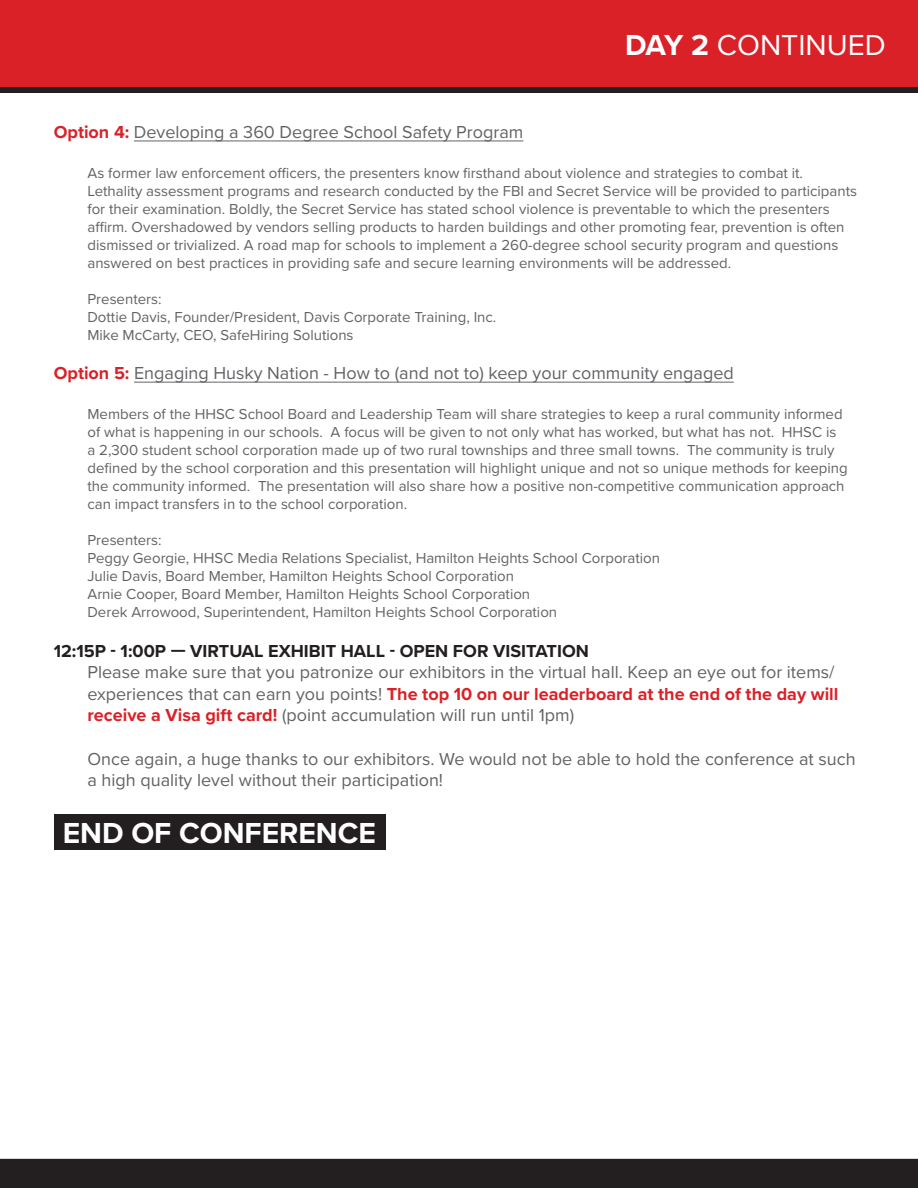
<style>
.page{position:relative;width:918px;height:1188px;background:#fff}
.page>*{position:absolute;margin:0;border:0;box-sizing:border-box;transform-origin:0 0}
.t1{font:700 30px "Proxima Nova";color:#fff}
.t2{font:30px "Proxima Nova";color:#fff}
.t3{font:18px/21.6px "Proxima Nova";color:#636366}
.t4{font:15px/18px "Proxima Nova";color:#636366}
.s1{font-weight:700}
.s2{font-weight:700;color:#da2128}
.s3{font-weight:700;color:#231f20}
</style>
<div class="page">
<div style="left:0;top:1159px;width:918px;height:29px;background:#231f20"></div>
<div style="left:0;top:0;width:918px;height:88px;background:#da2128"></div>
<div style="left:0;top:88px;width:918px;height:5px;background:#231f20"></div>
<hr style="left:134px;top:140px;width:389px;height:1px;background:#636366">
<hr style="left:134px;top:382px;width:600px;height:1px;background:#636366">
<div style="left:54px;top:814px;width:332px;height:35px;background:#231f20"></div>
<p class="t2" style="left:625px;top:22px;width:262px"><span class="s1">DAY 2</span> CONTINUED</p>
<p class="t3" style="left:54px;top:121px;width:471px"><span class="s2">Option 4:</span> Developing a 360 Degree School Safety Program</p>
<p class="t4" style="left:87px;top:163px;width:771px">As former law enforcement officers, the presenters know firsthand about violence and strategies to combat it.<br>Lethality assessment programs and research conducted by the FBI and Secret Service will be provided to participants for their examination. Boldly, the Secret Service has stated school violence is preventable to which the presenters affirm. Overshadowed by vendors selling products to harden buildings and other promoting fear, prevention is often dismissed or trivialized. A road map for schools to implement a 260-degree school security program and questions answered on best practices in providing safe and secure learning environments will be addressed.</p>
<p class="t4" style="left:87px;top:289px;width:410px">Presenters:<br>Dottie Davis, Founder/President, Davis Corporate Training, Inc.<br>Mike McCarty, CEO, SafeHiring Solutions</p>
<p class="t3" style="left:54px;top:362px;width:682px"><span class="s2">Option 5:</span> Engaging Husky Nation - How to (and not to) keep your community engaged</p>
<p class="t4" style="left:87px;top:404px;width:762px">Members of the HHSC School Board and Leadership Team will share strategies to keep a rural community informed of what is happening in our schools. A focus will be given to not only what has worked, but what has not. HHSC is a 2,300 student school corporation made up of two rural townships and three small towns. The community is truly defined by the school corporation and this presentation will highlight unique and not so unique methods for keeping the community informed. The presentation will also share how a positive non-competitive communication approach can impact transfers in to the school corporation.</p>
<p class="t4" style="left:87px;top:530px;width:574px">Presenters:<br>Peggy Georgie, HHSC Media Relations Specialist, Hamilton Heights School Corporation Julie Davis, Board Member, Hamilton Heights School Corporation<br>Arnie Cooper, Board Member, Hamilton Heights School Corporation<br>Derek Arrowood, Superintendent, Hamilton Heights School Corporation</p>
<p class="t3" style="left:87px;top:639px;width:752px;text-indent:-34px"><span class="s3">12:15P - 1:00P — VIRTUAL EXHIBIT HALL - OPEN FOR VISITATION<br></span>Please make sure that you patronize our exhibitors in the virtual hall. Keep an eye out for items/ experiences that can earn you points! <span class="s2">The top 10 on our leaderboard at the end of the day will receive a Visa gift card!</span> (point accumulation will run until 1pm)</p>
<p class="t3" style="left:87px;top:747px;width:770px">Once again, a huge thanks to our exhibitors. We would not be able to hold the conference at such a high quality level without their participation!</p>
<p class="t1" style="left:63px;top:810px;width:315px">END OF CONFERENCE</p>
</div>
